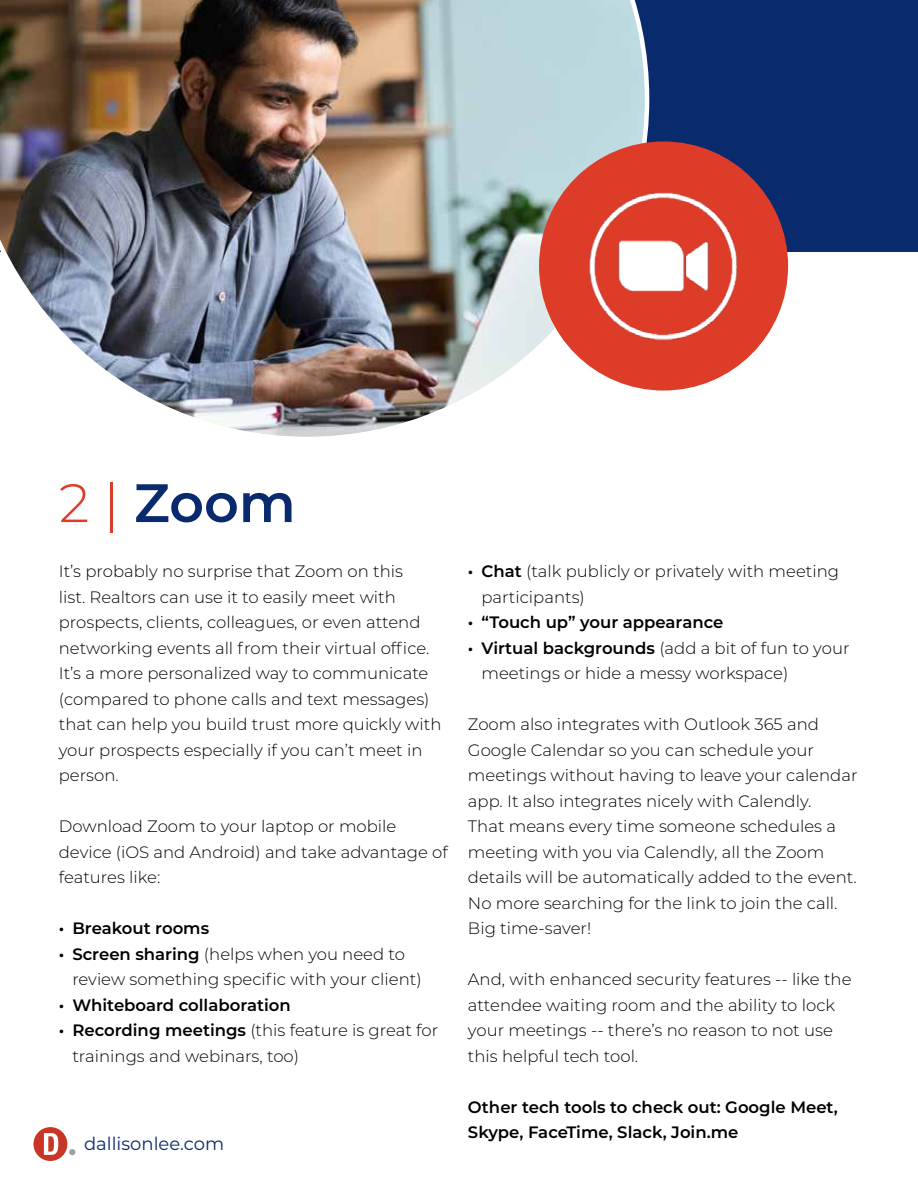
<style>
.page{position:relative;width:918px;height:1188px;background:#fff}
.page>*{position:absolute;margin:0;border:0;box-sizing:border-box;transform-origin:0 0}
.t1{font:600 54px "Montserrat";color:#092a6d}
.t2{font:18px "Montserrat";color:#092a6d}
.t3{font:300 16.5px/25.5px "Montserrat";color:#000}
.t4{font:600 16.5px/25.5px "Montserrat";color:#000}
.s1{font-weight:300;color:#dd3c29}
.s2{font-weight:600}
</style>
<div class="page">
<div style="left:0;top:0;width:918px;height:252px;background:#092a6d"></div>
<img style="left:0;top:0;width:649px;height:437px">
<div style="left:539px;top:141px;width:249px;height:250px;background:#dd3c29;border-radius:50%"></div>
<img style="left:563px;top:188px;width:201px;height:158px">
<div style="left:33px;top:1127px;width:34px;height:34px;background:#ca3625;border-radius:50%"></div>
<svg style="left:44px;top:1133px;width:14px;height:22px"></svg>
<svg style="left:69px;top:1149px;width:6px;height:6px"></svg>
<h1 class="t1" style="left:59px;top:465px;width:238px"><span class="s1">2 |</span> Zoom</h1>
<p class="t3" style="left:59px;top:558px;width:384px">It’s probably no surprise that Zoom on this<br>list. Realtors can use it to easily meet with prospects, clients, colleagues, or even attend networking events all from their virtual office.<br>It’s a more personalized way to communicate (compared to phone calls and text messages) that can help you build trust more quickly with your prospects especially if you can’t meet in person.</p>
<p class="t3" style="left:59px;top:813px;width:391px">Download Zoom to your laptop or mobile device (iOS and Android) and take advantage of features like:</p>
<p class="t4" style="left:59px;top:915px;width:152px">• Breakout rooms</p>
<p class="t3" style="left:72px;top:941px;width:351px;text-indent:-13px"><span class="s2">• Screen sharing</span> (helps when you need to review something specific with your client)</p>
<p class="t4" style="left:59px;top:991px;width:234px">• Whiteboard collaboration</p>
<p class="t3" style="left:72px;top:1017px;width:367px;text-indent:-13px"><span class="s2">• Recording meetings</span> (this feature is great for trainings and webinars, too)</p>
<p class="t2" style="left:84px;top:1132px;width:142px">dallisonlee.com</p>
<p class="t3" style="left:481px;top:558px;width:359px;text-indent:-13px"><span class="s2">• Chat</span> (talk publicly or privately with meeting participants)</p>
<p class="t4" style="left:468px;top:609px;width:257px">• “Touch up” your appearance</p>
<p class="t3" style="left:481px;top:635px;width:370px;text-indent:-13px"><span class="s2">• Virtual backgrounds</span> (add a bit of fun to your meetings or hide a messy workspace)</p>
<p class="t3" style="left:468px;top:711px;width:391px">Zoom also integrates with Outlook 365 and Google Calendar so you can schedule your meetings without having to leave your calendar app. It also integrates nicely with Calendly.<br>That means every time someone schedules a meeting with you via Calendly, all the Zoom details will be automatically added to the event.<br>No more searching for the link to join the call.<br>Big time-saver!</p>
<p class="t3" style="left:468px;top:966px;width:385px">And, with enhanced security features -- like the attendee waiting room and the ability to lock your meetings -- there’s no reason to not use this helpful tech tool.</p>
<p class="t4" style="left:468px;top:1093px;width:371px">Other tech tools to check out: Google Meet,<br>Skype, FaceTime, Slack, Join.me</p>
</div>
